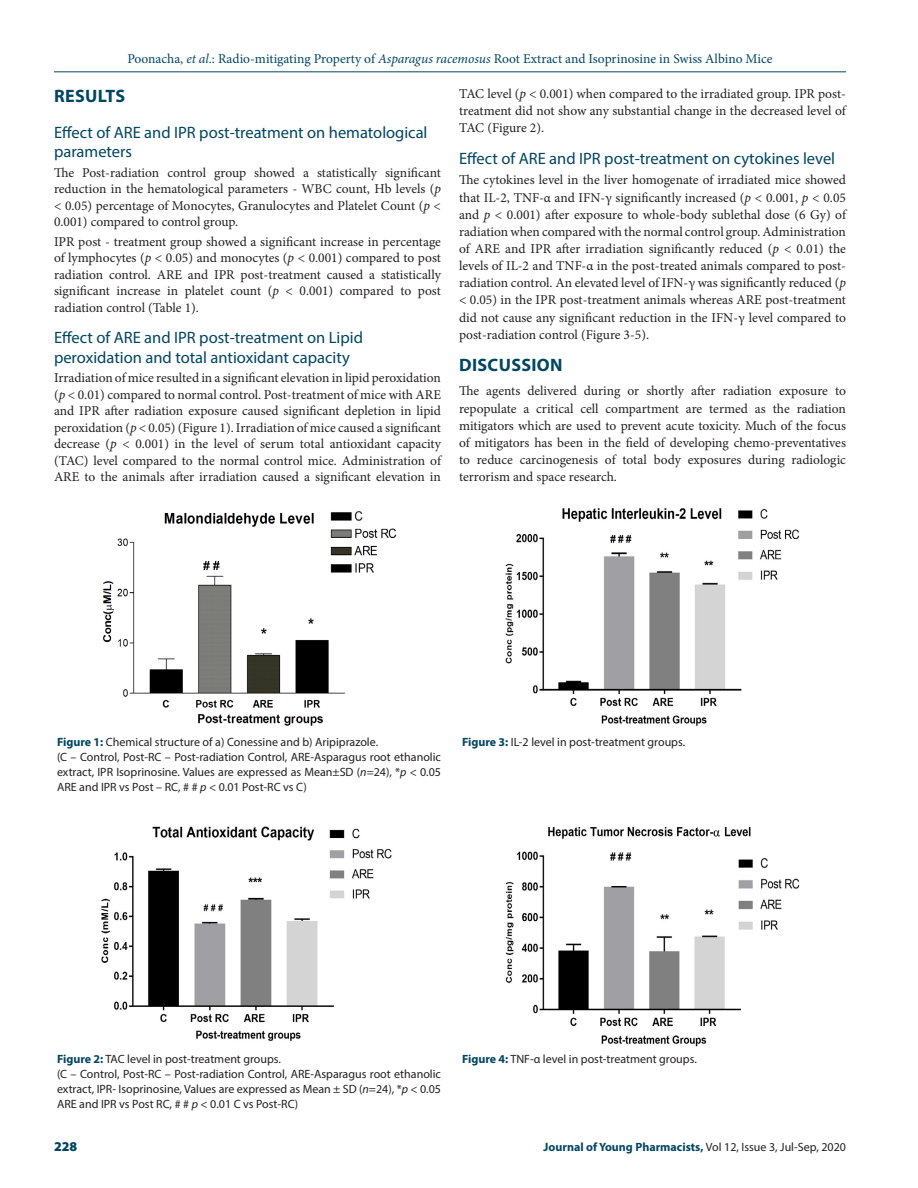
<style>
.page{position:relative;width:918px;height:1188px;background:#fff}
.page>*{position:absolute;margin:0;border:0;box-sizing:border-box;transform-origin:0 0}
._1_HD{font:700 18px "Myriad Pro";letter-spacing:.02em;color:#004661}
._2_HD{font:16.5px/19.5px "Myriad Pro";color:#004661}
.TXT{font:13.5px/17.1px "Minion Pro";color:#231f20;text-align:justify}
.t1{font:13.5px "Minion Pro";color:#004661}
.LRH{font:900 13.5px "Myriad Pro";color:#004661}
.FIG_LEG{font:12px/15px "Myriad Pro";color:#231f20;text-align:justify}
.FIG_CAP{font:12px "Myriad Pro";color:#231f20}
.LRH-2{font:700 12px "Myriad Pro";color:#004661}
.s1{font-style:italic}
.s2{font-weight:700;color:#004661}
.s3{font-weight:400;color:#231f20}
</style>
<div class="page">
<hr style="left:54px;top:72px;width:792px;height:1px;background:#004661">
<img style="left:102px;top:511px;width:295px;height:215px">
<img style="left:101px;top:826px;width:291px;height:216px">
<img style="left:505px;top:508px;width:294px;height:218px">
<img style="left:505px;top:827px;width:295px;height:219px">
<p class="t1" style="left:127px;top:50px;width:647px">Poonacha, <span class="s1">et al</span>.: Radio-mitigating Property of <span class="s1">Asparagus racemosus</span> Root Extract and Isoprinosine in Swiss Albino Mice</p>
<p class="_1_HD" style="left:54px;top:84px;width:73px">RESULTS</p>
<p class="_2_HD" style="left:54px;top:122px;width:375px">Effect of ARE and IPR post-treatment on hematological parameters</p>
<p class="TXT" style="left:54px;top:164px;width:389px;line-height:16.5px">The Post-radiation control group showed a statistically significant reduction in the hematological parameters - WBC count, Hb levels (<span class="s1">p </span>&lt; 0.05) percentage of Monocytes, Granulocytes and Platelet Count (<span class="s1">p</span> &lt; 0.001) compared to control group.</p>
<p class="TXT" style="left:54px;top:233px;width:389px;line-height:16.5px">IPR post - treatment group showed a significant increase in percentage of lymphocytes (<span class="s1">p</span> &lt; 0.05) and monocytes (<span class="s1">p</span> &lt; 0.001) compared to post radiation control. ARE and IPR post-treatment caused a statistically significant increase in platelet count (<span class="s1">p</span> &lt; 0.001) compared to post radiation control (Table 1).</p>
<p class="_2_HD" style="left:54px;top:328px;width:311px">Effect of ARE and IPR post-treatment on Lipid peroxidation and total antioxidant capacity</p>
<p class="TXT" style="left:54px;top:370px;width:389px;line-height:16.5px">Irradiation of mice resulted in a significant elevation in lipid peroxidation (<span class="s1">p</span> &lt; 0.01) compared to normal control. Post-treatment of mice with ARE and IPR after radiation exposure caused significant depletion in lipid peroxidation (<span class="s1">p</span> &lt; 0.05) (Figure 1). Irradiation of mice caused a significant decrease (<span class="s1">p</span> &lt; 0.001) in the level of serum total antioxidant capacity (TAC) level compared to the normal control mice. Administration of ARE to the animals after irradiation caused a significant elevation in</p>
<p class="TXT" style="left:459px;top:85px;width:388px">TAC level (<span class="s1">p</span> &lt; 0.001) when compared to the irradiated group. IPR post&shy;treatment did not show any substantial change in the decreased level of TAC (Figure 2).</p>
<p class="_2_HD" style="left:459px;top:149px;width:378px">Effect of ARE and IPR post-treatment on cytokines level</p>
<p class="TXT" style="left:459px;top:172px;width:389px">The cytokines level in the liver homogenate of irradiated mice showed that IL-2, TNF-α and IFN-γ significantly increased (<span class="s1">p</span> &lt; 0.001, <span class="s1">p</span> &lt; 0.05 and <span class="s1">p</span> &lt; 0.001) after exposure to whole-body sublethal dose (6 Gy) of radiation when compared with the normal control group. Administration of ARE and IPR after irradiation significantly reduced (<span class="s1">p</span> &lt; 0.01) the levels of IL-2 and TNF-α in the post-treated animals compared to post&shy;radiation control. An elevated level of IFN-γ was significantly reduced (<span class="s1">p </span>&lt; 0.05) in the IPR post-treatment animals whereas ARE post-treatment did not cause any significant reduction in the IFN-γ level compared to post-radiation control (Figure 3-5).</p>
<p class="_1_HD" style="left:459px;top:353px;width:105px">DISCUSSION</p>
<p class="TXT" style="left:459px;top:383px;width:389px">The agents delivered during or shortly after radiation exposure to repopulate a critical cell compartment are termed as the radiation mitigators which are used to prevent acute toxicity. Much of the focus of mitigators has been in the field of developing chemo-preventatives to reduce carcinogenesis of total body exposures during radiologic terrorism and space research.</p>
<p class="FIG_CAP" style="left:57px;top:735px;width:323px"><span class="s2">Figure 1:</span> Chemical structure of a) Conessine and b) Aripiprazole.</p>
<p class="FIG_LEG" style="left:57px;top:750px;width:385px">(C – Control, Post-RC – Post-radiation Control, ARE-Asparagus root ethanolic extract, IPR Isoprinosine. Values are expressed as Mean±SD (<span class="s1">n</span>=24), *<span class="s1">p</span> &lt; 0.05<br>ARE and IPR vs Post – RC, # # <span class="s1">p</span> &lt; 0.01 Post-RC vs C)</p>
<p class="FIG_CAP" style="left:462px;top:735px;width:225px"><span class="s2">Figure 3:</span> IL-2 level in post-treatment groups.</p>
<p class="FIG_CAP" style="left:57px;top:1051px;width:226px"><span class="s2">Figure 2:</span> TAC level in post-treatment groups.</p>
<p class="FIG_LEG" style="left:57px;top:1066px;width:386px">(C – Control, Post-RC – Post-radiation Control, ARE-Asparagus root ethanolic extract, IPR- Isoprinosine, Values are expressed as Mean ± SD (<span class="s1">n</span>=24), *<span class="s1">p</span> &lt; 0.05<br>ARE and IPR vs Post RC, # # <span class="s1">p</span> &lt; 0.01 C vs Post-RC)</p>
<p class="FIG_CAP" style="left:462px;top:1051px;width:236px"><span class="s2">Figure 4:</span> TNF-α level in post-treatment groups.</p>
<p class="LRH" style="left:54px;top:1137px;width:25px">228</p>
<p class="LRH-2" style="left:544px;top:1139px;width:304px">Journal of Young Pharmacists, <span class="s3">Vol 12, Issue 3, Jul-Sep, 2020</span></p>
</div>
